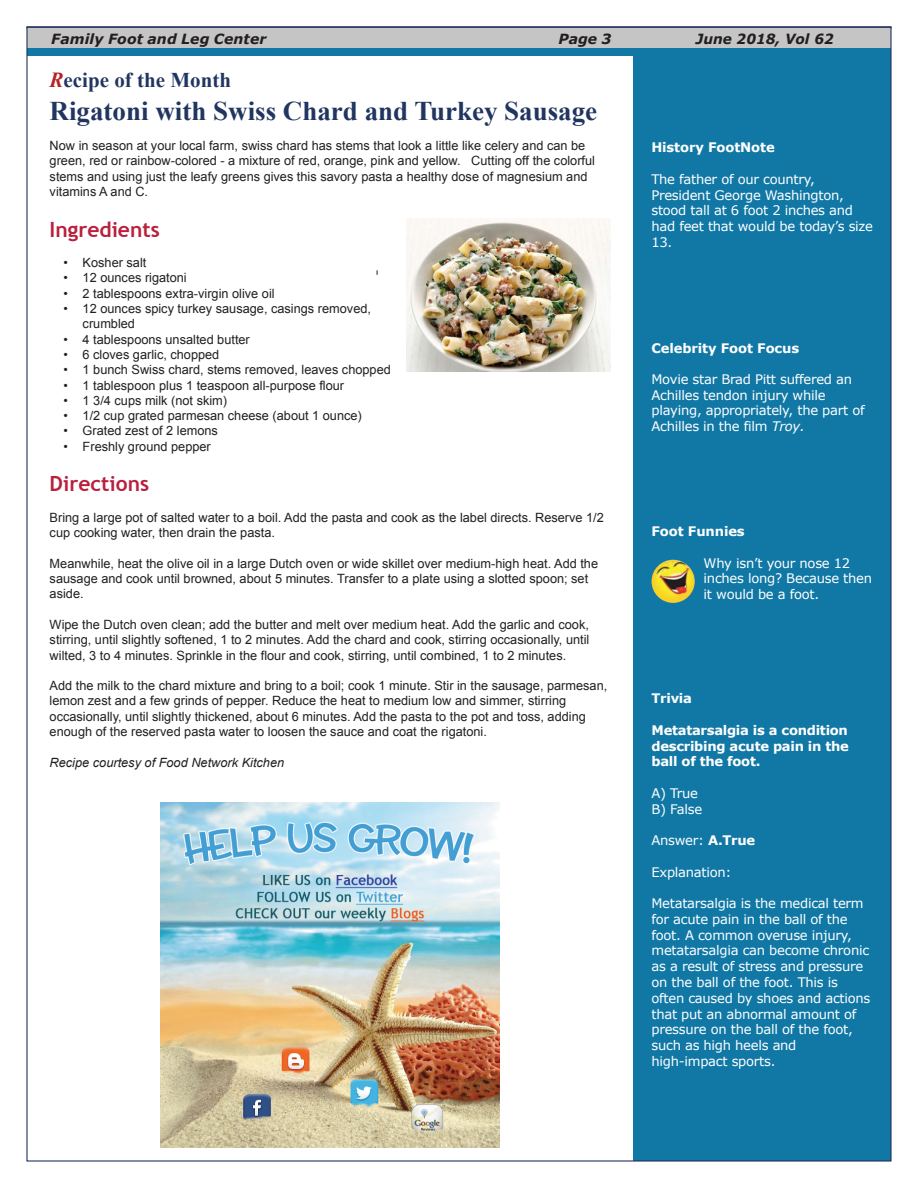
<style>
.page{position:relative;width:918px;height:1188px;background:#fff}
.page>*{position:absolute;margin:0;border:0;box-sizing:border-box;transform-origin:0 0}
.t1{font:700 27px "Times New Roman";color:#203560}
.t2{font:700 21px "Trebuchet MS";color:#ba203d}
.t3{font:700 21px "Times New Roman";color:#203560}
.t4{font:italic 700 13.95px "Verdana";letter-spacing:.005em;color:#231f20}
.t5{font:13.2px/15.8px "Verdana";letter-spacing:-.02em;color:#fff}
.t6{font:700 13.2px/15.8px "Verdana";letter-spacing:-.02em;color:#fff;text-align:justify}
.t7{font:12.75px/15.3px "Arial";color:#231f20}
.t8{font:italic 12.75px "Arial";color:#231f20}
.s1{font-style:italic;font-size:21.45px;color:#b72227}
.s2{font-style:italic}
.s3{font-weight:700}
</style>
<div class="page">
<div style="left:633px;top:55px;width:258px;height:1106px;background:#1178a6"></div>
<hr style="left:27px;top:28px;width:864px;height:1px;background:#1e2b5a">
<div style="left:27px;top:29px;width:864px;height:19px;background:#c6c5c5"></div>
<div style="left:27px;top:48px;width:864px;height:8px;background:#1178a6"></div>
<img style="left:652px;top:560px;width:43px;height:43px">
<img style="left:161px;top:803px;width:339px;height:344px">
<img style="left:406px;top:218px;width:205px;height:153px">
<p class="t4" style="left:51px;top:29px;width:217px">Family Foot and Leg Center</p>
<p class="t4" style="left:559px;top:29px;width:54px">Page 3</p>
<p class="t4" style="left:696px;top:29px;width:139px">June 2018, Vol 62</p>
<h2 class="t3" style="left:50px;top:66px;width:183px"><span class="s1">R</span>ecipe of the Month</h2>
<h1 class="t1" style="left:50px;top:92px;width:549px">Rigatoni with Swiss Chard and Turkey Sausage</h1>
<p class="t7" style="left:50px;top:138px;width:547px">Now in season at your local farm, swiss chard has stems that look a little like celery and can be green, red or rainbow-colored - a mixture of red, orange, pink and yellow. Cutting off the colorful stems and using just the leafy greens gives this savory pasta a healthy dose of magnesium and vitamins A and C.</p>
<h2 class="t2" style="left:50px;top:216px;width:112px">Ingredients</h2>
<p class="t7" style="left:64px;top:255px;width:84px">• Kosher salt</p>
<p class="t7" style="left:64px;top:270px;width:125px">• 12 ounces rigatoni</p>
<p class="t7" style="left:64px;top:286px;width:213px">• 2 tablespoons extra-virgin olive oil</p>
<p class="t7" style="left:83px;top:301px;width:290px;text-indent:-19px">• 12 ounces spicy turkey sausage, casings removed, crumbled</p>
<p class="t7" style="left:64px;top:332px;width:188px">• 4 tablespoons unsalted butter</p>
<p class="t7" style="left:64px;top:347px;width:157px">• 6 cloves garlic, chopped</p>
<p class="t7" style="left:64px;top:362px;width:329px">• 1 bunch Swiss chard, stems removed, leaves chopped</p>
<p class="t7" style="left:64px;top:378px;width:282px">• 1 tablespoon plus 1 teaspoon all-purpose flour</p>
<p class="t7" style="left:64px;top:393px;width:165px">• 1 3/4 cups milk (not skim)</p>
<p class="t7" style="left:64px;top:408px;width:300px">• 1/2 cup grated parmesan cheese (about 1 ounce)</p>
<p class="t7" style="left:64px;top:423px;width:156px">• Grated zest of 2 lemons</p>
<p class="t7" style="left:64px;top:439px;width:149px">• Freshly ground pepper</p>
<h2 class="t2" style="left:50px;top:471px;width:101px">Directions</h2>
<p class="t7" style="left:50px;top:510px;width:556px">Bring a large pot of salted water to a boil. Add the pasta and cook as the label directs. Reserve 1/2 cup cooking water, then drain the pasta.</p>
<p class="t7" style="left:50px;top:556px;width:550px">Meanwhile, heat the olive oil in a large Dutch oven or wide skillet over medium-high heat. Add the sausage and cook until browned, about 5 minutes. Transfer to a plate using a slotted spoon; set aside.</p>
<p class="t7" style="left:50px;top:617px;width:541px;text-align:justify">Wipe the Dutch oven clean; add the butter and melt over medium heat. Add the garlic and cook, stirring, until slightly softened, 1 to 2 minutes. Add the chard and cook, stirring occasionally, until wilted, 3 to 4 minutes. Sprinkle in the flour and cook, stirring, until combined, 1 to 2 minutes.</p>
<p class="t7" style="left:50px;top:678px;width:559px">Add the milk to the chard mixture and bring to a boil; cook 1 minute. Stir in the sausage, parmesan, lemon zest and a few grinds of pepper. Reduce the heat to medium low and simmer, stirring occasionally, until slightly thickened, about 6 minutes. Add the pasta to the pot and toss, adding enough of the reserved pasta water to loosen the sauce and coat the rigatoni.</p>
<p class="t8" style="left:50px;top:754px;width:236px">Recipe courtesy of Food Network Kitchen</p>
<p class="t6" style="left:651px;top:139px;width:125px">History FootNote</p>
<p class="t5" style="left:651px;top:171px;width:223px">The father of our country,<br>President George Washington, stood tall at 6 foot 2 inches and had feet that would be today’s size<br>13.</p>
<p class="t6" style="left:652px;top:340px;width:149px">Celebrity Foot Focus</p>
<p class="t5" style="left:652px;top:371px;width:215px">Movie star Brad Pitt suffered an<br>Achilles tendon injury while playing, appropriately, the part of<br>Achilles in the film <span class="s2">Troy.</span></p>
<p class="t6" style="left:652px;top:523px;width:95px">Foot Funnies</p>
<p class="t5" style="left:704px;top:555px;width:170px">Why isn’t your nose 12 inches long? Because then it would be a foot.</p>
<p class="t6" style="left:652px;top:690px;width:42px">Trivia</p>
<p class="t6" style="left:652px;top:722px;width:199px">Metatarsalgia is a condition describing acute pain in the ball of the foot.</p>
<p class="t5" style="left:652px;top:785px;width:52px">A) True<br>B) False</p>
<p class="t5" style="left:652px;top:832px;width:105px">Answer: <span class="s3">A.True</span></p>
<p class="t5" style="left:652px;top:864px;width:81px">Explanation:</p>
<p class="t5" style="left:652px;top:895px;width:220px">Metatarsalgia is the medical term for acute pain in the ball of the foot. A common overuse injury, metatarsalgia can become chronic as a result of stress and pressure on the ball of the foot. This is often caused by shoes and actions that put an abnormal amount of pressure on the ball of the foot, such as high heels and high-impact sports.</p>
</div>
